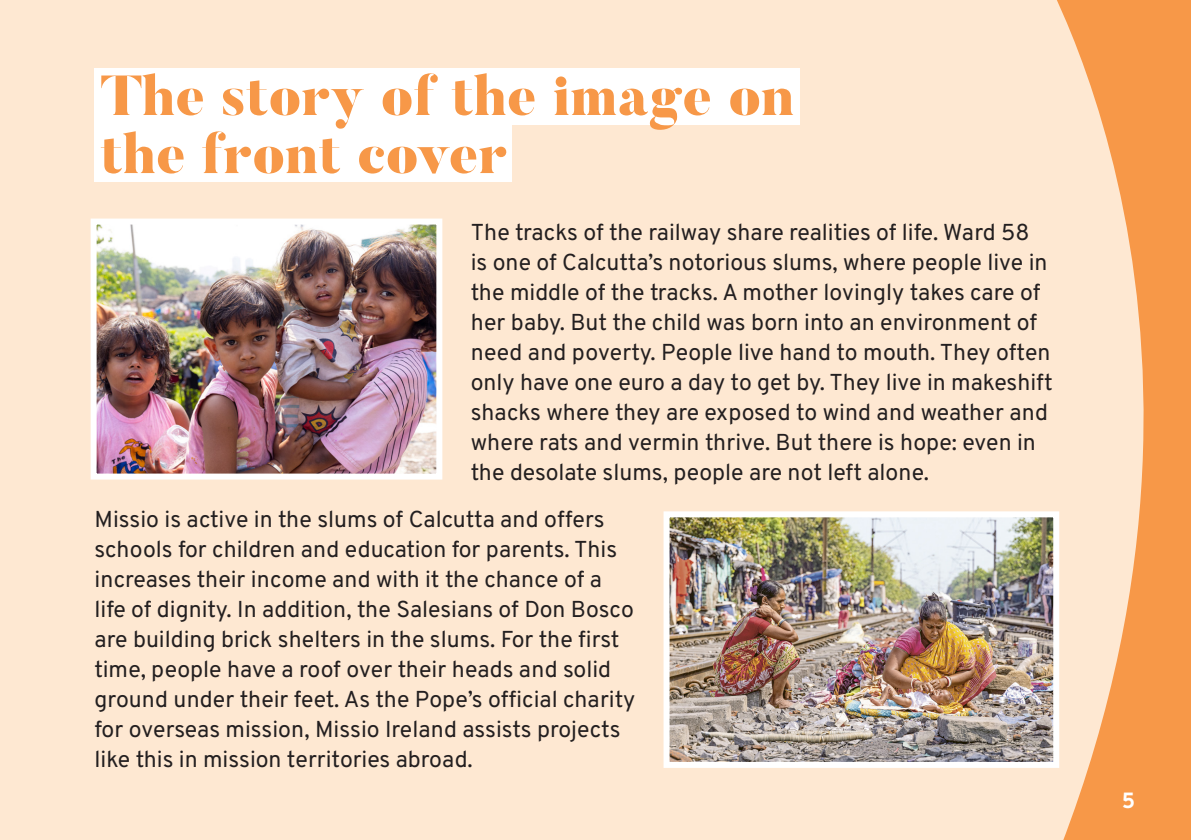
<style>
.page{position:relative;width:1191px;height:840px;background:#fff}
.page>*{position:absolute;margin:0;border:0;box-sizing:border-box;transform-origin:0 0}
.t1{font:900 56px/58px "Butler";color:#f79848}
.t2{font:23px/30px "Overpass";color:#231f20}
.t3{font:700 22px "Overpass";color:#fff}
</style>
<div class="page">
<div style="left:0;top:0;width:1191px;height:839px;background:#fee8d2"></div>
<svg style="left:952px;top:0;width:239px;height:839px"></svg>
<div style="left:94px;top:68px;width:706px;height:113px;background:#fff"></div>
<div style="left:512px;top:125px;width:321px;height:56px;background:#fee8d2"></div>
<img style="left:98px;top:225px;width:337px;height:247px">
<div style="left:91px;top:218px;width:351px;height:261px;border:6px solid #fff"></div>
<img style="left:670px;top:518px;width:382px;height:242px">
<div style="left:663px;top:511px;width:396px;height:256px;border:6px solid #fff"></div>
<p class="t1" style="left:100px;top:69px;width:696px">The story of the ima e on the front cover</p>
<p class="t1" style="left:649px;top:69px;width:35px">g</p>
<p class="t2" style="left:471px;top:216px;width:583px">The tracks of the railway share realities of life. Ward 58<br>is one of Calcutta’s notorious slums, where people live in the middle of the tracks. A mother lovingly takes care of her baby. But the child was born into an environment of need and poverty. People live hand to mouth. They often only have one euro a day to get by. They live in makeshift shacks where they are exposed to wind and weather and where rats and vermin thrive. But there is hope: even in the desolate slums, people are not left alone.</p>
<p class="t2" style="left:94px;top:503px;width:542px">Missio is active in the slums of Calcutta and offers schools for children and education for parents. This increases their income and with it the chance of a life of dignity. In addition, the Salesians of Don Bosco are building brick shelters in the slums. For the first time, people have a roof over their heads and solid ground under their feet. As the Pope’s official charity for overseas mission, Missio Ireland assists projects like this in mission territories abroad.</p>
<p class="t3" style="left:1121px;top:782px;width:15px">5</p>
</div>
